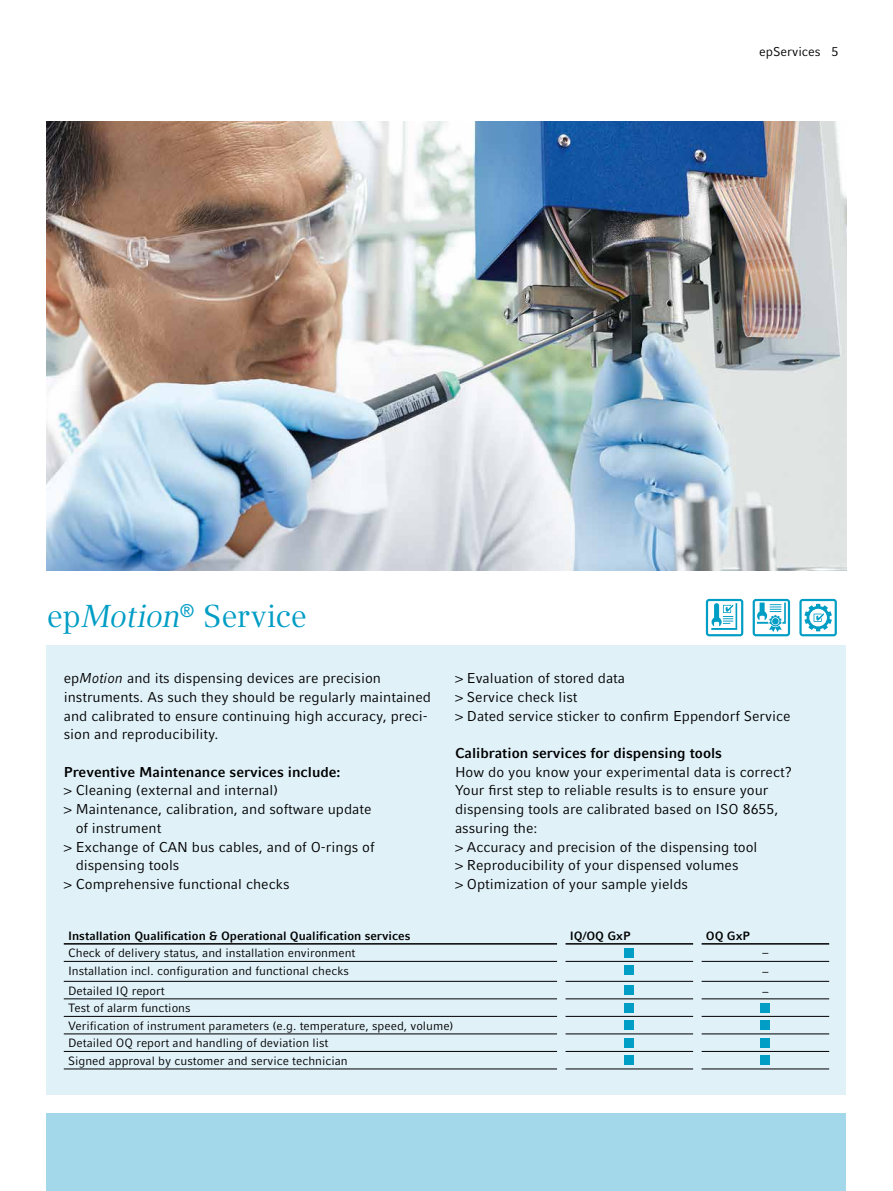
<style>
.page{position:relative;width:893px;height:1191px;background:#fff}
.page>*{position:absolute;margin:0;border:0;box-sizing:border-box;transform-origin:0 0}
.t1{font:31.5px "Compatil Textfor Eppendorf";letter-spacing:-.01em;color:#009dc5}
.t2{font:14.25px/18.8px "Compatil Factfor Eppendorf";color:#000}
.t3{font:700 14.25px "Compatil Factfor Eppendorf";color:#000}
.t4{font:12.75px "Compatil Factfor Eppendorf";color:#000}
.t5{font:12px/17.5px "Compatil Factfor Eppendorf";color:#000}
.t6{font:700 12px "Compatil Factfor Eppendorf";color:#000}
.s1{font-style:italic}
.s2{font-family:"Compatil Text LT Com"}
</style>
<div class="page">
<div style="left:47px;top:1113px;width:799px;height:78px;background:#a3d8ea"></div>
<img style="left:47px;top:122px;width:799px;height:449px">
<div style="left:47px;top:645px;width:799px;height:449px;background:#e0f1f8"></div>
<hr style="left:64px;top:961px;width:493px;height:1px;background:#000">
<hr style="left:64px;top:981px;width:493px;height:1px;background:#000">
<hr style="left:64px;top:998px;width:493px;height:1px;background:#000">
<hr style="left:64px;top:1016px;width:493px;height:1px;background:#000">
<hr style="left:64px;top:1033px;width:493px;height:1px;background:#000">
<hr style="left:64px;top:1051px;width:493px;height:1px;background:#000">
<hr style="left:566px;top:961px;width:127px;height:1px;background:#000">
<hr style="left:702px;top:961px;width:127px;height:1px;background:#000">
<hr style="left:566px;top:981px;width:127px;height:1px;background:#000">
<hr style="left:702px;top:981px;width:127px;height:1px;background:#000">
<hr style="left:566px;top:998px;width:127px;height:1px;background:#000">
<hr style="left:702px;top:998px;width:127px;height:1px;background:#000">
<hr style="left:566px;top:1016px;width:127px;height:1px;background:#000">
<hr style="left:702px;top:1016px;width:127px;height:1px;background:#000">
<hr style="left:566px;top:1033px;width:127px;height:1px;background:#000">
<hr style="left:702px;top:1033px;width:127px;height:1px;background:#000">
<hr style="left:566px;top:1051px;width:127px;height:1px;background:#000">
<hr style="left:702px;top:1051px;width:127px;height:1px;background:#000">
<hr style="left:64px;top:943px;width:493px;height:1px;background:#000">
<hr style="left:566px;top:943px;width:127px;height:1px;background:#000">
<hr style="left:702px;top:943px;width:127px;height:1px;background:#000">
<hr style="left:64px;top:1068px;width:493px;height:1px;background:#000">
<hr style="left:566px;top:1068px;width:127px;height:1px;background:#000">
<hr style="left:702px;top:1068px;width:127px;height:1px;background:#000">
<div style="left:625px;top:948px;width:9px;height:9px;background:#009dc5"></div>
<div style="left:625px;top:965px;width:9px;height:9px;background:#009dc5"></div>
<div style="left:625px;top:985px;width:9px;height:9px;background:#009dc5"></div>
<div style="left:625px;top:1003px;width:9px;height:9px;background:#009dc5"></div>
<div style="left:761px;top:1003px;width:9px;height:9px;background:#009dc5"></div>
<div style="left:625px;top:1020px;width:9px;height:9px;background:#009dc5"></div>
<div style="left:761px;top:1020px;width:9px;height:9px;background:#009dc5"></div>
<div style="left:625px;top:1038px;width:9px;height:9px;background:#009dc5"></div>
<div style="left:761px;top:1038px;width:9px;height:9px;background:#009dc5"></div>
<div style="left:625px;top:1055px;width:9px;height:9px;background:#009dc5"></div>
<div style="left:761px;top:1055px;width:9px;height:9px;background:#009dc5"></div>
<svg style="left:753px;top:599px;width:37px;height:37px"></svg>
<svg style="left:706px;top:599px;width:37px;height:37px"></svg>
<svg style="left:799px;top:599px;width:38px;height:37px"></svg>
<p class="t4" style="left:759px;top:44px;width:81px">epServices 5</p>
<h1 class="t1" style="left:47px;top:598px;width:262px">ep<span class="s1">Motion</span><sup>®</sup> Service</h1>
<p class="t2" style="left:64px;top:669px;width:369px">ep<span class="s1">Motion</span> and its dispensing devices are precision instruments. As such they should be regularly maintained and calibrated to ensure continuing high accuracy, preci&shy;sion and reproducibility.</p>
<p class="t3" style="left:64px;top:763px;width:278px">Preventive Maintenance services include:</p>
<p class="t2" style="left:64px;top:781px;width:216px"><span class="s2">&gt;</span> Cleaning (external and internal)</p>
<p class="t2" style="left:64px;top:800px;width:309px"><span class="s2">&gt;</span> Maintenance, calibration, and software update</p>
<p class="t2" style="left:76px;top:818px;width:87px">of instrument</p>
<p class="t2" style="left:64px;top:837px;width:312px"><span class="s2">&gt;</span> Exchange of CAN bus cables, and of O-rings of</p>
<p class="t2" style="left:76px;top:856px;width:105px">dispensing tools</p>
<p class="t2" style="left:64px;top:874px;width:227px"><span class="s2">&gt;</span> Comprehensive functional checks</p>
<p class="t2" style="left:455px;top:669px;width:337px"><span class="s2">&gt;</span> Evaluation of stored data<br><span class="s2">&gt;</span> Service check list<br><span class="s2">&gt;</span> Dated service sticker to confirm Eppendorf Service</p>
<p class="t3" style="left:455px;top:744px;width:269px">Calibration services for dispensing tools</p>
<p class="t2" style="left:455px;top:762px;width:339px">How do you know your experimental data is correct?<br>Your first step to reliable results is to ensure your dispensing tools are calibrated based on ISO 8655, assuring the:<br><span class="s2">&gt;</span> Accuracy and precision of the dispensing tool<br><span class="s2">&gt;</span> Reproducibility of your dispensed volumes<br><span class="s2">&gt;</span> Optimization of your sample yields</p>
<p class="t6" style="left:68px;top:928px;width:344px">Installation Qualification &amp; Operational Qualification services</p>
<p class="t6" style="left:570px;top:928px;width:62px">IQ/OQ GxP</p>
<p class="t6" style="left:706px;top:928px;width:46px">OQ GxP</p>
<p class="t5" style="left:68px;top:944px;width:289px">Check of delivery status, and installation environment</p>
<p class="t5" style="left:762px;top:944px;width:7px">–</p>
<p class="t5" style="left:68px;top:961px;width:282px">Installation incl. configuration and functional checks</p>
<p class="t5" style="left:762px;top:963px;width:7px">–</p>
<p class="t5" style="left:68px;top:981px;width:98px">Detailed IQ report</p>
<p class="t5" style="left:762px;top:983px;width:7px">–</p>
<p class="t5" style="left:68px;top:999px;width:387px">Test of alarm functions<br>Verification of instrument parameters (e.g. temperature, speed, volume)<br>Detailed OQ report and handling of deviation list<br>Signed approval by customer and service technician</p>
</div>
